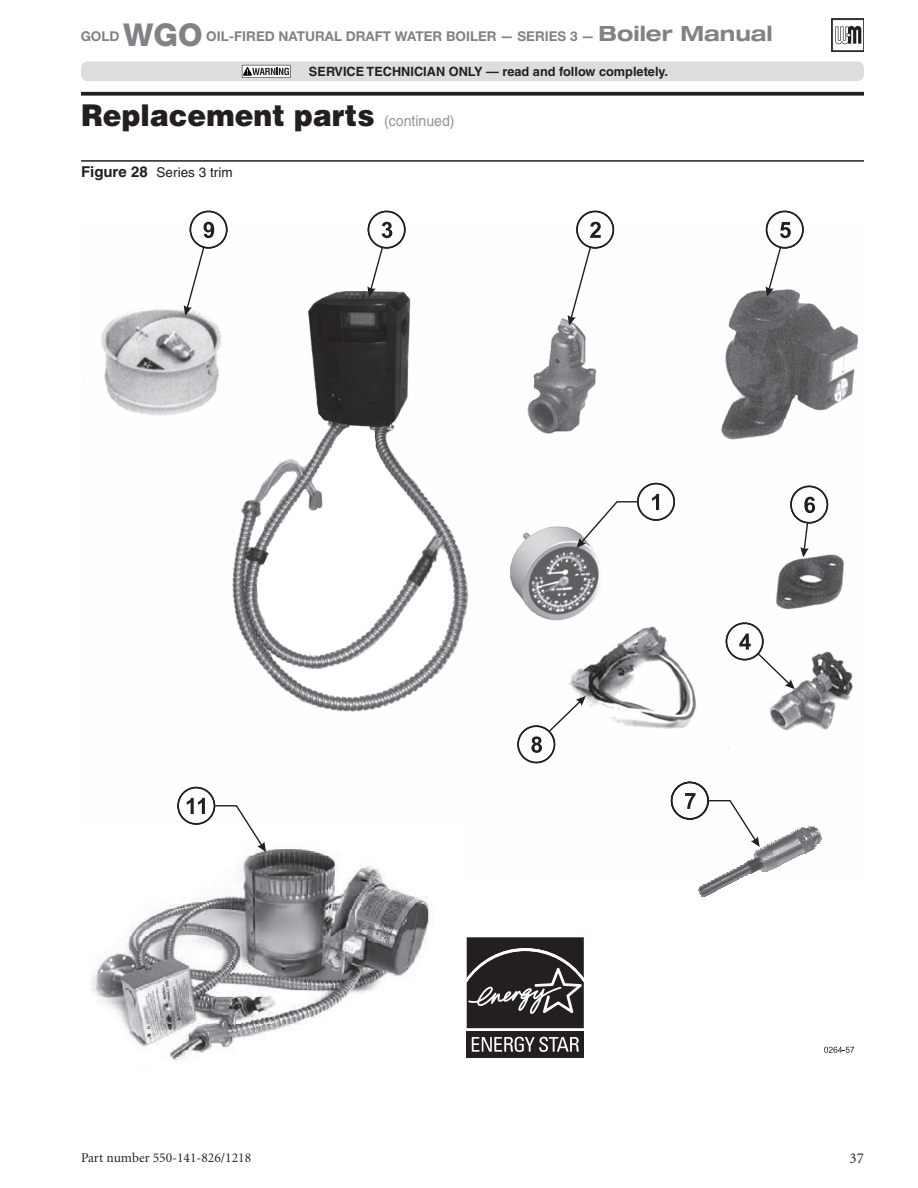
<style>
.page{position:relative;width:918px;height:1188px;background:#fff}
.page>*{position:absolute;margin:0;border:0;box-sizing:border-box;transform-origin:0 0}
.t1{font:800 31.5px "Helvetica Neue";color:#808285}
.t2{font:900 30px "Helvetica";color:#231f20;scale:.94 1}
.t3{font:15px "Minion";color:#231f20}
.t4{font:700 13.5px "Helvetica Neue";color:#808285}
.t5{font:13.5px "Minion";color:#231f20}
.t6{font:13.5px "Helvetica";color:#231f20}
.t7{font:700 12.75px "Helvetica";color:#231f20}
.s1{font-stretch:expanded;font-size:21px}
.s2{font-weight:400;font-size:15px;color:#939598}
.s3{font-weight:700;font-size:15px}
</style>
<div class="page">
<div style="left:81px;top:61px;width:783px;height:20px;background:#dcdddf;border-radius:7px"></div>
<svg style="left:242px;top:65px;width:49px;height:13px"></svg>
<hr style="left:81px;top:160px;width:783px;height:2px;background:#231f20">
<svg style="left:81px;top:92px;width:783px;height:4px;background:#383435"></svg>
<svg style="left:466px;top:937px;width:118px;height:121px;background:#484445"></svg>
<img style="left:101px;top:227px;width:758px;height:643px">
<svg style="left:726px;top:622px;width:69px;height:67px"></svg>
<svg style="left:790px;top:486px;width:38px;height:71px"></svg>
<svg style="left:517px;top:696px;width:69px;height:67px"></svg>
<svg style="left:576px;top:483px;width:99px;height:65px"></svg>
<svg style="left:568px;top:211px;width:46px;height:115px"></svg>
<svg style="left:766px;top:211px;width:38px;height:86px"></svg>
<svg style="left:367px;top:211px;width:39px;height:86px"></svg>
<svg style="left:184px;top:211px;width:44px;height:105px"></svg>
<img style="left:738px;top:867px;width:38px;height:1px">
<img style="left:742px;top:865px;width:38px;height:2px">
<img style="left:744px;top:864px;width:39px;height:1px">
<img style="left:746px;top:862px;width:40px;height:2px">
<img style="left:748px;top:861px;width:40px;height:2px">
<img style="left:750px;top:859px;width:41px;height:2px">
<img style="left:754px;top:854px;width:48px;height:6px">
<img style="left:755px;top:851px;width:54px;height:3px">
<img style="left:757px;top:850px;width:54px;height:2px">
<img style="left:759px;top:849px;width:54px;height:2px">
<img style="left:761px;top:848px;width:54px;height:2px">
<img style="left:763px;top:845px;width:52px;height:4px">
<img style="left:772px;top:842px;width:48px;height:2px">
<img style="left:774px;top:840px;width:47px;height:3px">
<img style="left:780px;top:838px;width:41px;height:2px">
<img style="left:782px;top:837px;width:39px;height:2px">
<img style="left:784px;top:836px;width:37px;height:2px">
<img style="left:786px;top:835px;width:35px;height:2px">
<img style="left:788px;top:834px;width:33px;height:2px">
<svg style="left:671px;top:782px;width:89px;height:65px"></svg>
<svg style="left:699px;top:868px;width:73px;height:29px"></svg>
<img style="left:753px;top:858px;width:40px;height:2px">
<img style="left:755px;top:854px;width:47px;height:5px">
<img style="left:765px;top:845px;width:50px;height:2px">
<img style="left:770px;top:844px;width:46px;height:1px">
<img style="left:775px;top:840px;width:46px;height:2px">
<svg style="left:791px;top:826px;width:29px;height:9px"></svg>
<svg style="left:824px;top:1047px;width:30px;height:6px"></svg>
<img style="left:91px;top:824px;width:367px;height:237px">
<svg style="left:177px;top:787px;width:89px;height:65px"></svg>
<img style="left:831px;top:18px;width:33px;height:33px">
<p class="t4" style="left:81px;top:28px;width:40px">GOLD</p>
<h1 class="t1" style="left:123px;top:16px;width:81px">WGO</h1>
<p class="t4" style="left:206px;top:28px;width:568px">OIL-FIRED NATURAL DRAFT WATER BOILER — SERIES 3 — <span class="s1">Boiler Manual</span></p>
<p class="t7" style="left:309px;top:64px;width:361px">SERVICE TECHNICIAN ONLY — read and follow completely.</p>
<h2 class="t2" style="left:81px;top:96px;width:399px">Replacement parts <span class="s2">(continued)</span></h2>
<p class="t6" style="left:81px;top:165px;width:153px"><span class="s3">Figure 28</span> Series 3 trim</p>
<p class="t5" style="left:81px;top:1151px;width:172px">Part number 550-141-826/1218</p>
<p class="t3" style="left:850px;top:1151px;width:16px">37</p>
</div>
